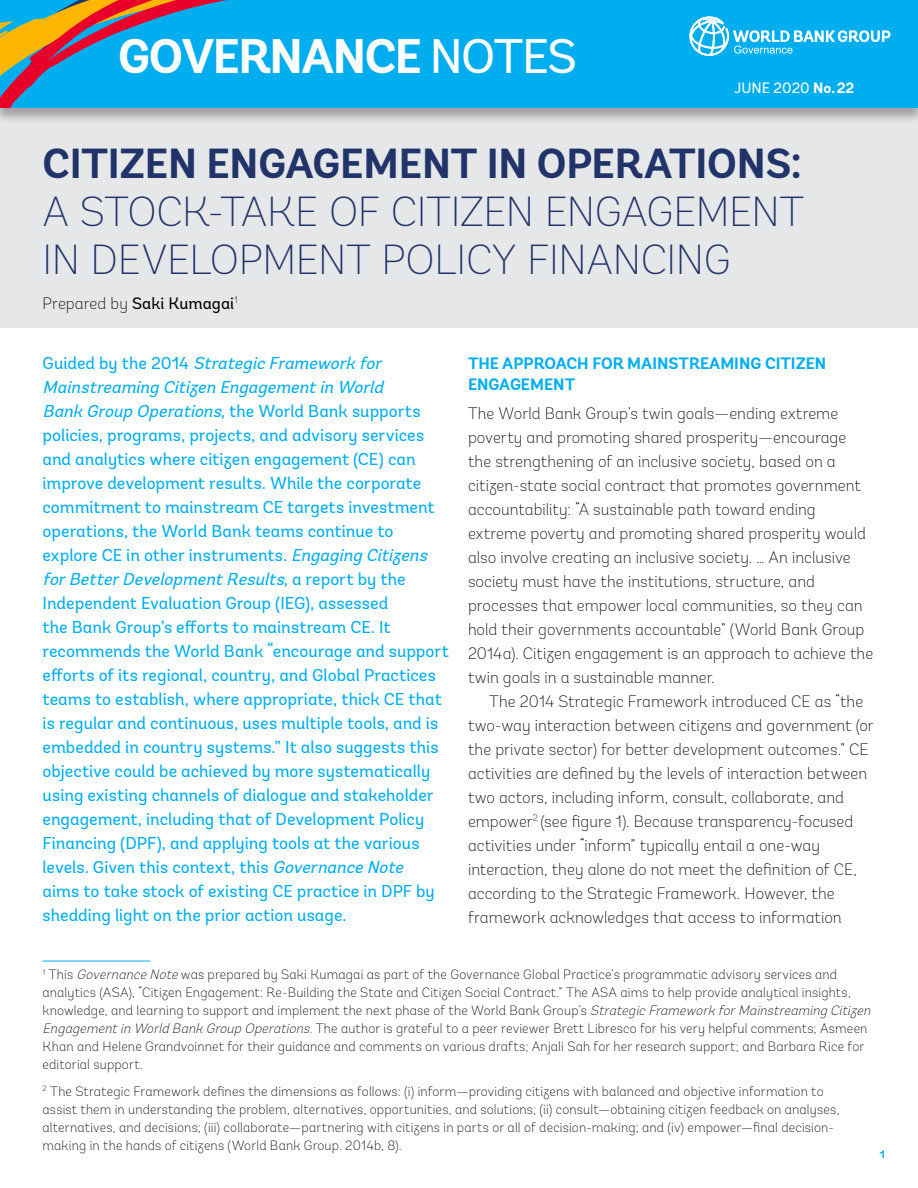
<style>
.page{position:relative;width:918px;height:1188px;background:#fff}
.page>*{position:absolute;margin:0;border:0;box-sizing:border-box;transform-origin:0 0}
.t1{font:700 48.45px "Andes";letter-spacing:-.03em;color:#fff}
.t2{font:200 42px/48px "Andes";letter-spacing:-.01em;color:#21346a}
.t3{font:700 42px "Andes";letter-spacing:-.005em;color:#21346a}
.t4{font:17.25px/24px "Andes";color:#00aeef}
.t5{font:200 16.5px/24px "Andes";color:#000}
.t6{font:700 16.5px/21px "Andes";color:#00aeef}
.t7{font:16.5px "Andes";letter-spacing:.005em;color:#000}
.t8{font:15px "Andes";color:#fff}
.t9{font:200 13.5px/18px "Andes";letter-spacing:.015em;color:#000}
.t10{font:700 10.8px "Andes";color:#00aeef}
.s1{font-weight:400}
.s2{font-weight:700}
.s3{font-weight:200}
.s4{font-style:italic}
</style>
<div class="page">
<div style="left:0;top:107px;width:918px;height:220px;background:#e6e7e8"></div>
<div style="left:0;top:0;width:918px;height:124px;background:#000;opacity:.3"></div>
<div style="left:0;top:0;width:918px;height:107px;background:#00aeef"></div>
<svg style="left:0;top:0;width:227px;height:107px"></svg>
<hr style="left:43px;top:961px;width:108px;height:1px;background:#00aeef">
<svg style="left:689px;top:16px;width:201px;height:40px"></svg>
<h1 class="t1" style="left:118px;top:26px;width:460px">GOVERNANCE <span class="s1">NOTES</span></h1>
<p class="t8" style="left:734px;top:79px;width:122px">JUNE 2020 <span class="s2">No.22</span></p>
<h2 class="t3" style="left:43px;top:137px;width:761px">CITIZEN ENGAGEMENT IN OPERATIONS:</h2>
<h2 class="t2" style="left:43px;top:187px;width:763px">A STOCK-TAKE OF CITIZEN ENGAGEMENT<br>IN DEVELOPMENT POLICY FINANCING</h2>
<p class="t7" style="left:43px;top:293px;width:197px"><span class="s3">Prepared by</span> Saki Kumagai<sup>1</sup></p>
<p class="t4" style="left:43px;top:352px;width:408px">G u i d e d b y t h e 2 0 1 4 <span class="s4">StrategicFramework for Mainstreaming Citizen Engagementin World<br>Bank Group Operations</span>, t h e W o r l d B a n k s u p p o r t s policies, programs, projects, and advisory services and analytics where citizen engagement (CE) can improve development results. While the corporate commitment to mainstream CE targets investment operations, the World Bank teams continue to explore CE in other instruments. <span class="s4">Engaging Citizens forBetterDevelopmentResults</span>, a r e p o r t b y t h e Independent Evaluation Group (IEG), assessed<br>the Bank Group’s efforts to mainstream CE. It recommends the World Bank “encourage and support efforts of its regional, country, and Global Practices teams to establish, where appropriate, thick CE that is regular and continuous, uses multiple tools, and is embedded in country systems.” It also suggests this objective could be achieved by more systematically using existing channels of dialogue and stakeholder engagement, including that of Development Policy Financing (DPF), and applying tools at the various levels. Given this context, this <span class="s4">GovernanceNote </span>aims to take stock of existing CE practice in DPF by shedding light on the prior action usage.</p>
<p class="t6" style="left:468px;top:354px;width:360px">THE APPROACH FOR MAINSTREAMING CITIZEN<br>ENGAGEMENT</p>
<p class="t5" style="left:468px;top:401px;width:407px">The World Bank Group’s twin goals—ending extreme poverty and promoting shared prosperity—encourage the strengthening of an inclusive society, based on a citizen-state social contract that promotes government accountability: “A sustainable path toward ending extreme poverty and promoting shared prosperity would also involve creating an inclusive society. … An inclusive society must have the institutions, structure, and processes that empower local communities, so they can hold their governments accountable” (World Bank Group 2014a). Citizen engagement is an approach to achieve the twin goals in a sustainable manner.</p>
<p class="t5" style="left:468px;top:689px;width:407px;text-indent:21px">The 2014 Strategic Framework introduced CE as “the two-way interaction between citizens and government (or the private sector) for better development outcomes.” CE activities are defined by the levels of interaction between two actors, including inform, consult, collaborate, and empower<sup>2</sup> (see figure 1). Because transparency-focused activities under “inform” typically entail a one-way interaction, they alone do not meet the definition of CE, according to the Strategic Framework. However, the framework acknowledges that access to information</p>
<p class="t9" style="left:43px;top:965px;width:833px"><sup>1</sup> This <span class="s4">GovernanceNote</span>was prepared by Saki Kumagai as part of the Governance Global Practice’s programmatic advisory services and analytics (ASA), “Citizen Engagement: Re-Building the State and Citizen Social Contract.” The ASA aims to help provide analytical insights, knowledge, and learning to support and implement the next phase of the World Bank Group’s <span class="s4">StrategicFramework forMainstreaming Citizen Engagementin World Bank Group Operations.</span>The author is grateful to a peer reviewer Brett Libresco for his very helpful comments; Asmeen Khan and Helene Grandvoinnet for their guidance and comments on various drafts; Anjali Sah for her research support; and Barbara Rice for editorial support.</p>
<p class="t9" style="left:43px;top:1082px;width:798px"><sup>2</sup> The Strategic Framework defines the dimensions as follows: (i) inform—providing citizens with balanced and objective information to assist them in understanding the problem, alternatives, opportunities, and solutions; (ii) consult—obtaining citizen feedback on analyses, alternatives, and decisions; (iii) collaborate—partnering with citizens in parts or all of decision-making; and (iv) empower—final decision&shy;making in the hands of citizens (World Bank Group. 2014b, 8).</p>
<p class="t10" style="left:880px;top:1147px;width:7px">1</p>
</div>
